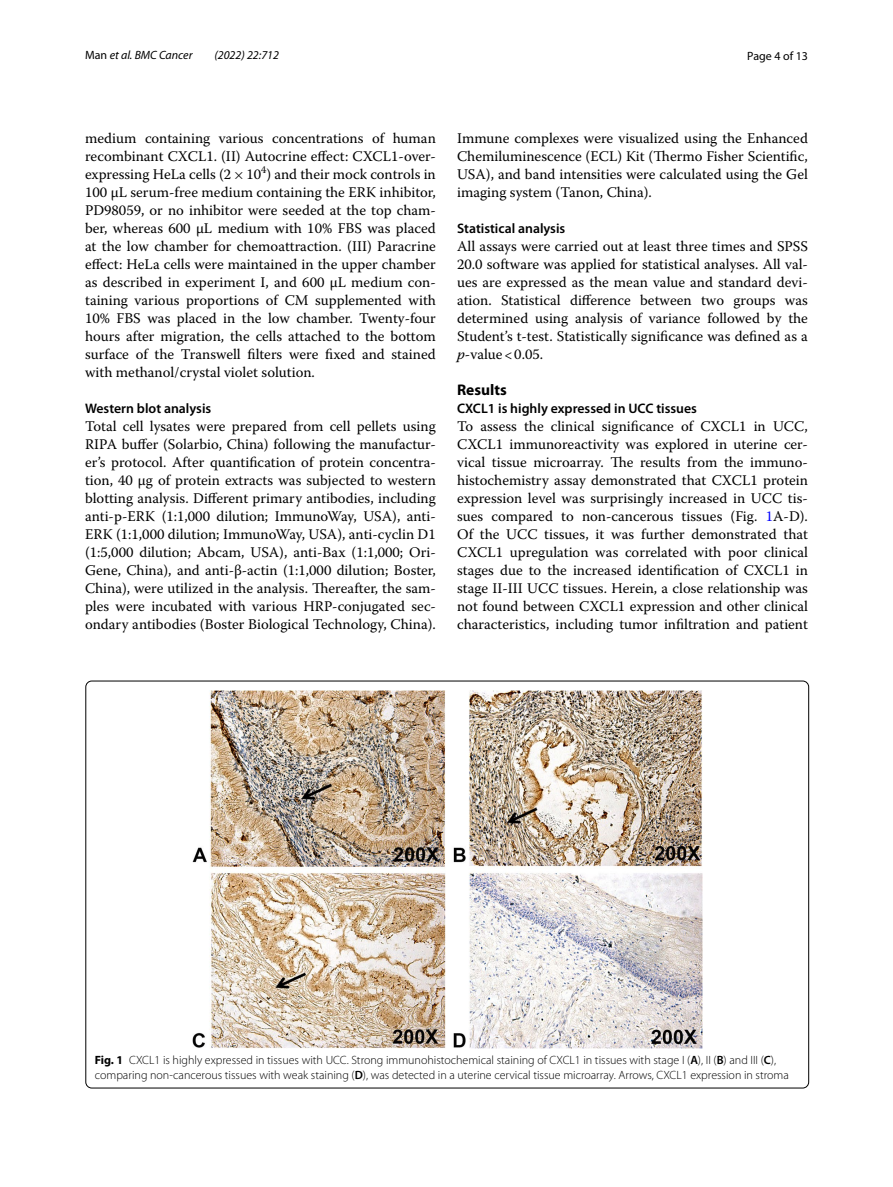
<style>
.page{position:relative;width:893px;height:1187px;background:#fff}
.page>*{position:absolute;margin:0;border:0;box-sizing:border-box;transform-origin:0 0}
.t1{font:700 15.45px "Myriad Pro";color:#000}
.t2{font:14.7px/18px "Warnock Pro";color:#000;text-align:justify}
.t3{font:600 13.8px "Myriad Pro";color:#000}
.t4{font:300 12px/15px "Myriad Pro";color:#000}
.t5{font:italic 12px "Myriad Pro";color:#000}
.t6{font:12px "Myriad Pro";color:#000}
.s1{font-style:normal}
.s2{font-family:"MTSY"}
.s3{font-style:italic}
.s4{color:#00f}
.s5{font-weight:700}
.s6{font-weight:600}
</style>
<div class="page">
<img style="left:192px;top:690px;width:510px;height:358px">
<p class="t5" style="left:85px;top:48px;width:109px"><span class="s1">Man</span> et al. BMC Cancer</p>
<p class="t5" style="left:214px;top:48px;width:66px">(2022) 22:712</p>
<p class="t6" style="left:747px;top:48px;width:62px">Page 4 of 13</p>
<p class="t2" style="left:85px;top:128px;width:352px">medium containing various concentrations of human recombinant CXCL1. (II) Autocrine effect: CXCL1-over&shy;expressing HeLa cells (2<span class="s2">×</span> -10<sup>4</sup>) and their mock controls in 100 μL serum-free medium containing the ERK inhibitor, PD98059, or no inhibitor were seeded at the top cham&shy;ber, whereas 600 μL medium with 10% FBS was placed at the low chamber for chemoattraction. (III) Paracrine effect: HeLa cells were maintained in the upper chamber as described in experiment I, and 600 μL medium con&shy;taining various proportions of CM supplemented with 10% FBS was placed in the low chamber. Twenty-four hours after migration, the cells attached to the bottom surface of the Transwell filters were fixed and stained with methanol/crystal violet solution.</p>
<p class="t3" style="left:85px;top:399px;width:128px">Western blot analysis</p>
<p class="t2" style="left:85px;top:416px;width:352px">Total cell lysates were prepared from cell pellets using RIPA buffer (Solarbio, China) following the manufactur&shy;er’s protocol. After quantification of protein concentra&shy;tion, 40 µg of protein extracts was subjected to western blotting analysis. Different primary antibodies, including anti-p-ERK (1:1,000 dilution; ImmunoWay, USA), anti-ERK (1:1,000 dilution; ImmunoWay, USA), anti-cyclin D1 (1:5,000 dilution; Abcam, USA), anti-Bax (1:1,000; Ori-Gene, China), and anti-β‑actin (1:1,000 dilution; Boster, China), were utilized in the analysis. Thereafter, the sam&shy;ples were incubated with various HRP-conjugated sec&shy;ondary antibodies (Boster Biological Technology, China).</p>
<p class="t2" style="left:457px;top:128px;width:352px">Immune complexes were visualized using the Enhanced Chemiluminescence (ECL) Kit (Thermo Fisher Scientific, USA), and band intensities were calculated using the Gel imaging system (Tanon, China).</p>
<p class="t3" style="left:457px;top:219px;width:110px">Statistical analysis</p>
<p class="t2" style="left:457px;top:236px;width:352px">All assays were carried out at least three times and SPSS 20.0 software was applied for statistical analyses. All val&shy;ues are expressed as the mean value and standard devi&shy;ation. Statistical difference between two groups was determined using analysis of variance followed by the Student’s t-test. Statistically significance was defined as a <span class="s3">p</span>-value&lt;0.05.</p>
<p class="t1" style="left:457px;top:379px;width:51px">Results</p>
<p class="t3" style="left:457px;top:399px;width:241px">CXCL1 is highly expressed in UCC tissues</p>
<p class="t2" style="left:457px;top:416px;width:352px">To assess the clinical significance of CXCL1 in UCC, CXCL1 immunoreactivity was explored in uterine cer&shy;vical tissue microarray. The results from the immuno&shy;histochemistry assay demonstrated that CXCL1 protein expression level was surprisingly increased in UCC tis&shy;sues compared to non-cancerous tissues (Fig. <span class="s4">1</span>A-D).<br>Of the UCC tissues, it was further demonstrated that CXCL1 upregulation was correlated with poor clinical stages due to the increased identification of CXCL1 in stage II-III UCC tissues. Herein, a close relationship was not found between CXCL1 expression and other clinical characteristics, including tumor infiltration and patient</p>
<p class="t4" style="left:95px;top:1052px;width:696px"><span class="s5">Fig. 1</span> CXCL1 is highly expressed in tissues with UCC. Strong immunohistochemical staining of CXCL1 in tissues with stage I (<span class="s6">A</span>), II (<span class="s6">B</span>) and III (<span class="s6">C</span>), comparing non-cancerous tissues with weak staining (<span class="s6">D</span>), was detected in a uterine cervical tissue microarray. Arrows, CXCL1 expression in stroma</p>
</div>
